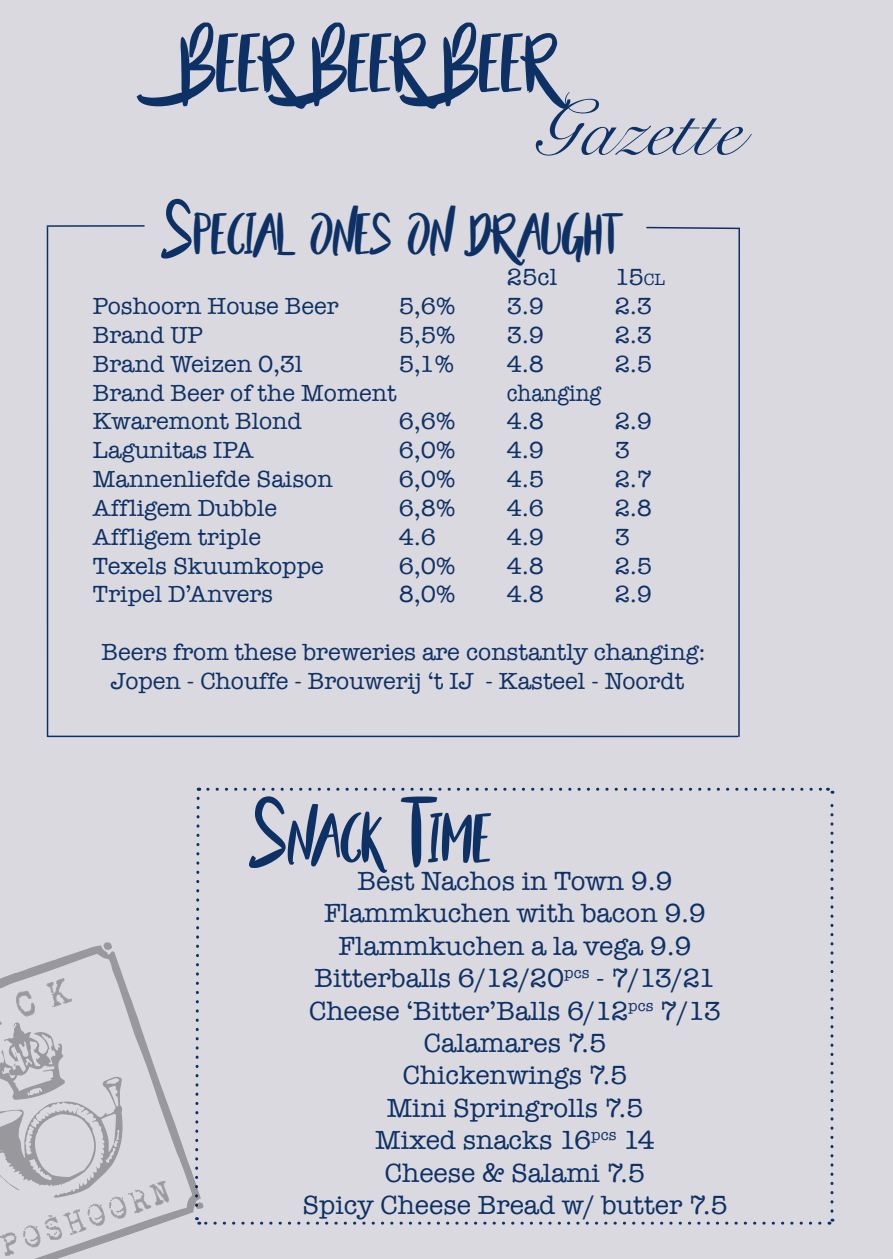
<style>
.page{position:relative;width:893px;height:1259px;background:#dad9df}
.page>*{position:absolute;margin:0;border:0;box-sizing:border-box;transform-origin:0 0}
.t1{font:78px "Snell Roundhand";color:#0e3165}
.t2{font:60px "Beautyandthe Beast";letter-spacing:-.015em;color:#0e3165}
.t3{font:50.4px "Beautyandthe Beast";color:#0e3165}
.t4{font:42px "Beautyandthe Beast";color:#0e3165}
.t5{font:27px "American Typewriter";color:#0e3165}
.t6{font:24px "American Typewriter";color:#0e3165}
.t7{font:24px "American Typewriter";color:#0e3165;scale:.9 1}
.t8{font:24px "American Typewriter";color:#0e3165}
.s1{font-size:60px}
.s2{font-size:16.8px}
.s3{font-size:72px}
</style>
<div class="page">
<hr style="left:646px;top:227px;width:94px;height:2px;background:#0e3165">
<hr style="left:47px;top:227px;width:1px;height:510px;background:#0e3165">
<hr style="left:738px;top:228px;width:2px;height:509px;background:#0e3165">
<hr style="left:47px;top:735px;width:691px;height:2px;background:#0e3165">
<hr style="left:47px;top:225px;width:98px;height:2px;background:#0e3165">
<svg style="left:196px;top:787px;width:637px;height:437px"></svg>
<svg style="left:0;top:942px;width:204px;height:317px"></svg>
<svg style="left:0;top:1232px;width:17px;height:27px"></svg>
<svg style="left:23px;top:1180px;width:146px;height:67px"></svg>
<svg style="left:0;top:1000px;width:2px;height:28px"></svg>
<svg style="left:16px;top:990px;width:19px;height:26px"></svg>
<svg style="left:46px;top:978px;width:26px;height:29px"></svg>
<p class="t2" style="left:179px;top:22px;width:380px">Beer Beer Beer</p>
<p class="t1" style="left:534px;top:67px;width:209px">Gazette</p>
<p class="t4" style="left:164px;top:205px;width:456px"><span class="s1">S</span>PECIAL ONES ON DRAUGHT</p>
<p class="t6" style="left:507px;top:259px;width:52px">25cl</p>
<p class="t8" style="left:615px;top:259px;width:52px">15<span class="s2">cl</span></p>
<p class="t6" style="left:93px;top:288px;width:247px">Poshoorn House Beer</p>
<p class="t6" style="left:399px;top:288px;width:58px">5,6%</p>
<p class="t6" style="left:507px;top:288px;width:39px">3.9</p>
<p class="t6" style="left:615px;top:288px;width:39px">2.3</p>
<p class="t6" style="left:93px;top:317px;width:111px">Brand UP</p>
<p class="t6" style="left:399px;top:317px;width:58px">5,5%</p>
<p class="t6" style="left:507px;top:317px;width:39px">3.9</p>
<p class="t6" style="left:615px;top:317px;width:39px">2.3</p>
<p class="t6" style="left:93px;top:345px;width:211px">Brand Weizen 0,3l</p>
<p class="t6" style="left:399px;top:345px;width:57px">5,1%</p>
<p class="t6" style="left:507px;top:345px;width:39px">4.8</p>
<p class="t6" style="left:615px;top:345px;width:39px">2.5</p>
<p class="t6" style="left:93px;top:374px;width:305px">Brand Beer of the Moment</p>
<p class="t7" style="left:507px;top:374px;width:106px">changing</p>
<p class="t6" style="left:93px;top:403px;width:211px">Kwaremont Blond</p>
<p class="t6" style="left:399px;top:403px;width:58px">6,6%</p>
<p class="t6" style="left:507px;top:403px;width:39px">4.8</p>
<p class="t6" style="left:615px;top:403px;width:39px">2.9</p>
<p class="t6" style="left:93px;top:432px;width:162px">Lagunitas IPA</p>
<p class="t6" style="left:399px;top:432px;width:58px">6,0%</p>
<p class="t6" style="left:507px;top:432px;width:39px">4.9</p>
<p class="t6" style="left:615px;top:432px;width:17px">3</p>
<p class="t6" style="left:93px;top:461px;width:241px">Mannenliefde Saison</p>
<p class="t6" style="left:399px;top:461px;width:58px">6,0%</p>
<p class="t6" style="left:507px;top:461px;width:39px">4.5</p>
<p class="t6" style="left:615px;top:461px;width:39px">2.7</p>
<p class="t6" style="left:93px;top:489px;width:186px">Affligem Dubble</p>
<p class="t6" style="left:399px;top:489px;width:58px">6,8%</p>
<p class="t6" style="left:507px;top:489px;width:39px">4.6</p>
<p class="t6" style="left:615px;top:489px;width:39px">2.8</p>
<p class="t6" style="left:93px;top:518px;width:170px">Affligem triple</p>
<p class="t6" style="left:399px;top:518px;width:39px">4.6</p>
<p class="t6" style="left:507px;top:518px;width:39px">4.9</p>
<p class="t6" style="left:615px;top:518px;width:17px">3</p>
<p class="t6" style="left:93px;top:547px;width:232px">Texels Skuumkoppe</p>
<p class="t6" style="left:399px;top:547px;width:58px">6,0%</p>
<p class="t6" style="left:507px;top:547px;width:39px">4.8</p>
<p class="t6" style="left:615px;top:547px;width:39px">2.5</p>
<p class="t6" style="left:93px;top:576px;width:182px">Tripel D’Anvers</p>
<p class="t6" style="left:399px;top:576px;width:58px">8,0%</p>
<p class="t6" style="left:507px;top:576px;width:39px">4.8</p>
<p class="t6" style="left:615px;top:576px;width:39px">2.9</p>
<p class="t6" style="left:102px;top:633px;width:605px">Beers from these breweries are constantly changing:</p>
<p class="t6" style="left:111px;top:662px;width:575px">Jopen - Chouffe - Brouwerij ‘t IJ - Kasteel - Noordt</p>
<p class="t3" style="left:252px;top:803px;width:241px"><span class="s3">S</span>NACK <span class="s3">T</span>IME</p>
<p class="t5" style="left:357px;top:860px;width:317px">Best Nachos in Town 9.9</p>
<p class="t5" style="left:324px;top:892px;width:384px">Flammkuchen with bacon 9.9</p>
<p class="t5" style="left:338px;top:925px;width:355px">Flammkuchen a la vega 9.9</p>
<p class="t5" style="left:314px;top:957px;width:403px">Bitterballs 6/12/20<sup>pcs</sup> - 7/13/21</p>
<p class="t5" style="left:309px;top:990px;width:413px">Cheese ‘Bitter’Balls 6/12<sup>pcs</sup> 7/13</p>
<p class="t5" style="left:424px;top:1022px;width:184px">Calamares 7.5</p>
<p class="t5" style="left:403px;top:1054px;width:226px">Chickenwings 7.5</p>
<p class="t5" style="left:387px;top:1087px;width:258px">Mini Springrolls 7.5</p>
<p class="t5" style="left:375px;top:1119px;width:281px">Mixed snacks 16<sup>pcs</sup> 14</p>
<p class="t5" style="left:385px;top:1152px;width:262px">Cheese &amp; Salami 7.5</p>
<p class="t5" style="left:302px;top:1184px;width:427px">Spicy Cheese Bread w/ butter 7.5</p>
</div>
